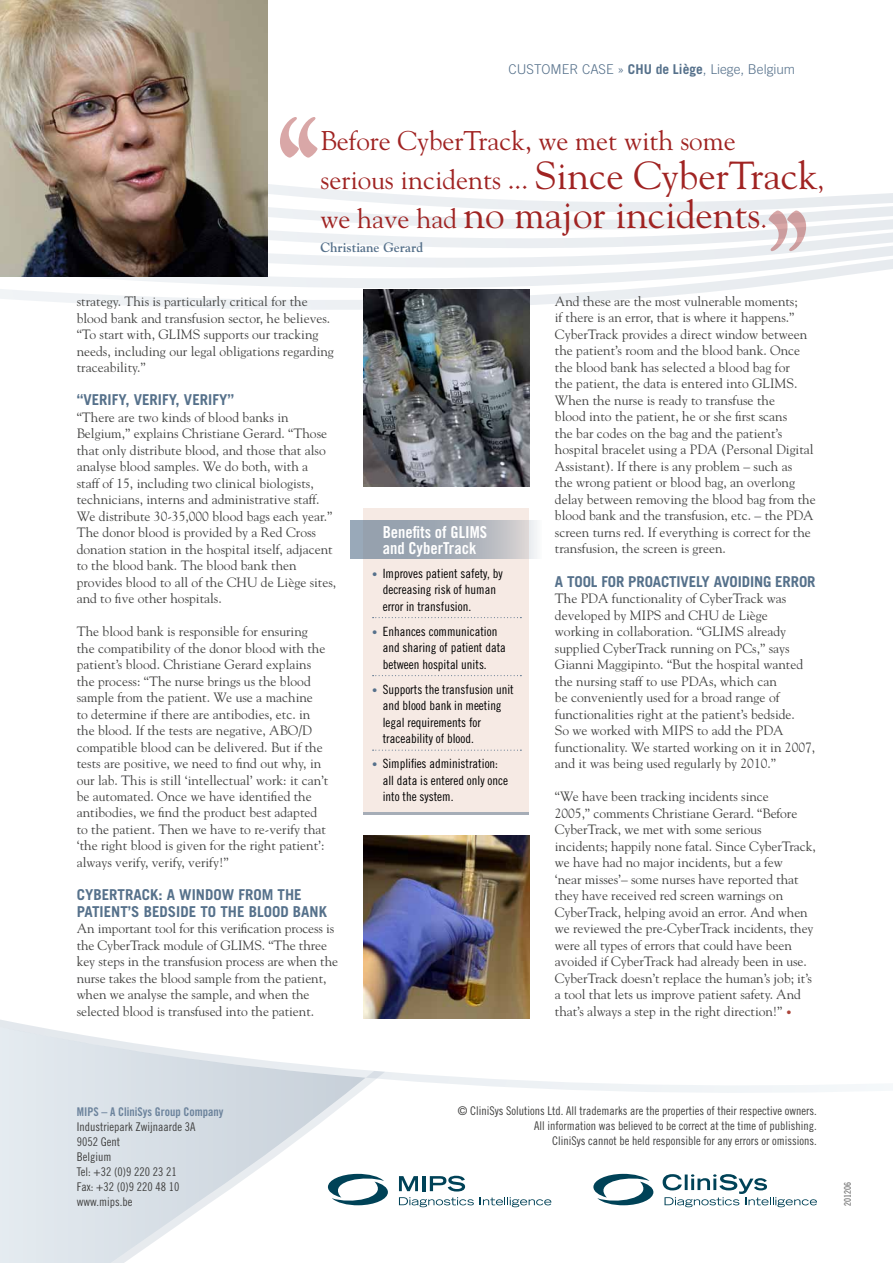
<style>
.page{position:relative;width:893px;height:1263px;background:#fff}
.page>*{position:absolute;margin:0;border:0;box-sizing:border-box;transform-origin:0 0}
.t1{font:150px "Goudy";color:#a02322}
.t2{font:39px "Goudy";color:#a02322}
.t3{font:27px/39px "Goudy";color:#a02322}
.t4{font:16.5px/16.5px "Trade Gothic Bold Cond Twenty";color:#fff}
.t5{font:700 15px/16.5px "Trade Gothic";color:#56718b}
.t6{font:13.5px/16.5px "Goudy";color:#414140}
.t7{font:300 13.5px "Trade Gothic";color:#56718b}
.t8{font:700 13.5px "Goudy";color:#56718b}
.t9{font:12.75px/16.5px "Trade Gothic Cond Eighteen";color:#000}
.t10{font:12px/15px "Trade Gothic Cond Eighteen";color:#414140;text-align:right}
.t11{font:12px "Trade Gothic Bold Cond Twenty";color:#6c839c}
.t12{font:9px "Trade Gothic Cond Eighteen";color:#8b8b8b}
.s1{font-weight:700}
.s2{font-size:39px}
.s3{font-size:27px}
.s4{font-size:10.5px;color:#56718b}
.s5{font-size:10.5px;color:#ac453a}
</style>
<div class="page">
<svg style="left:0;top:0;width:893px;height:336px"></svg>
<div style="left:364px;top:508px;width:165px;height:306px;background:#f6eae4"></div>
<svg style="left:373px;top:617px;width:148px;height:1px"></svg>
<svg style="left:373px;top:675px;width:148px;height:1px"></svg>
<svg style="left:373px;top:750px;width:148px;height:1px"></svg>
<svg style="left:351px;top:520px;width:186px;height:39px;background:#abb2bb"></svg>
<img style="left:364px;top:835px;width:165px;height:105px">
<img style="left:364px;top:289px;width:165px;height:198px">
<hr style="left:364px;top:812px;width:165px;height:2px;background:#56718b">
<img style="left:0;top:0;width:267px;height:276px">
<svg style="left:0;top:940px;width:884px;height:153px"></svg>
<svg style="left:0;top:1023px;width:366px;height:240px"></svg>
<svg style="left:80px;top:1071px;width:305px;height:192px"></svg>
<svg style="left:593px;top:1174px;width:224px;height:33px"></svg>
<svg style="left:399px;top:1176px;width:19px;height:15px"></svg>
<hr style="left:422px;top:1176px;width:3px;height:15px;background:#004257">
<svg style="left:430px;top:1176px;width:35px;height:15px"></svg>
<svg style="left:328px;top:1174px;width:60px;height:31px"></svg>
<svg style="left:399px;top:1197px;width:75px;height:10px"></svg>
<svg style="left:480px;top:1197px;width:71px;height:10px"></svg>
<p class="t7" style="left:509px;top:62px;width:17px">CUST</p>
<p class="t7" style="left:542px;top:62px;width:255px">OM ER CASE » <span class="s1">CHU DE LIÈGE</span>, LIEGE, BELGIUM</p>
<h1 class="t1" style="left:273px;top:78px;width:53px">‘‘</h1>
<h3 class="t3" style="left:320px;top:121px;width:505px">Before CyberTrack, we met with some<br>serious incidents ... <span class="s2">Since CyberTrack</span>,</h3>
<h2 class="t2" style="left:320px;top:191px;width:448px"><span class="s3">we have had</span> no major incidents<span class="s3">.</span></h2>
<p class="t8" style="left:320px;top:240px;width:104px">Christiane Gerard</p>
<h1 class="t1" style="left:761px;top:171px;width:53px">’’</h1>
<p class="t6" style="left:77px;top:293px;width:259px">strategy. This is particularly critical for the blood bank and transfusion sector, he believes. “To start with, GLIMS supports our tracking needs, including our legal obligations regarding traceability.”</p>
<p class="t5" style="left:77px;top:391px;width:159px">“VERIFY, VERIFY, VERIFY”</p>
<p class="t6" style="left:77px;top:408px;width:261px">“There are two kinds of blood banks in Belgium,” explains Christiane Gerard. “Those that only distribute blood, and those that also analyse blood samples. We do both, with a<br>staff of 15, including two clinical biologists, technicians, interns and administrative staff.<br>We distribute 30-35,000 blood bags each year.” The donor blood is provided by a Red Cross donation station in the hospital itself, adjacent to the blood bank. The blood bank then provides blood to all of the CHU de Liège sites, and to five other hospitals.</p>
<p class="t6" style="left:77px;top:623px;width:253px">The blood bank is responsible for ensuring the compatibility of the donor blood with the patient’s blood. Christiane Gerard explains the process: “The nurse brings us the blood sample from the patient. We use a machine<br>to determine if there are antibodies, etc. in the blood. If the tests are negative, ABO/D compatible blood can be delivered. But if the tests are positive, we need to find out why, in our lab. This is still ‘intellectual’ work: it can’t be automated. Once we have identified the antibodies, we find the product best adapted to the patient. Then we have to re-verify that ‘the right blood is given for the right patient’: always verify, verify, verify!”</p>
<p class="t5" style="left:77px;top:886px;width:252px">CYBERTRACK: A WINDOW FROM THE<br>PATIENT’S BEDSIDE TO THE BLOOD BANK</p>
<p class="t6" style="left:77px;top:920px;width:263px">An important tool for this verification process is the CyberTrack module of GLIMS. “The three key steps in the transfusion process are when the nurse takes the blood sample from the patient, when we analyse the sample, and when the selected blood is transfused into the patient.</p>
<p class="t4" style="left:383px;top:523px;width:106px">Benefits of GLIMS and CyberTrack</p>
<p class="t9" style="left:383px;top:565px;width:121px;text-indent:-11px"><span class="s4">•</span> Improves patient safety, by decreasing risk of human error in transfusion.</p>
<p class="t9" style="left:383px;top:623px;width:125px;text-indent:-11px"><span class="s4">•</span> Enhances communication and sharing of patient data between hospital units.</p>
<p class="t9" style="left:383px;top:681px;width:132px;text-indent:-11px"><span class="s4">•</span> Supports the transfusion unit and blood bank in meeting legal requirements for traceability of blood.</p>
<p class="t9" style="left:383px;top:755px;width:127px;text-indent:-11px"><span class="s4">•</span> Simplifies administration: all data is entered only once into the system.</p>
<p class="t6" style="left:555px;top:293px;width:262px">And these are the most vulnerable moments;<br>if there is an error, that is where it happens.” CyberTrack provides a direct window between the patient’s room and the blood bank. Once the blood bank has selected a blood bag for<br>the patient, the data is entered into GLIMS.<br>When the nurse is ready to transfuse the<br>blood into the patient, he or she first scans<br>the bar codes on the bag and the patient’s hospital bracelet using a PDA (Personal Digital Assistant). If there is any problem – such as<br>the wrong patient or blood bag, an overlong delay between removing the blood bag from the blood bank and the transfusion, etc. – the PDA screen turns red. If everything is correct for the transfusion, the screen is green.</p>
<p class="t5" style="left:555px;top:573px;width:262px">A TOOL FOR PROACTIVELY AVOIDING ERROR</p>
<p class="t6" style="left:555px;top:590px;width:262px">The PDA functionality of CyberTrack was developed by MIPS and CHU de Liège working in collaboration. “GLIMS already supplied CyberTrack running on PCs,” says Gianni Maggipinto. “But the hospital wanted the nursing staff to use PDAs, which can<br>be conveniently used for a broad range of functionalities right at the patient’s bedside.<br>So we worked with MIPS to add the PDA functionality. We started working on it in 2007, and it was being used regularly by 2010.”</p>
<p class="t6" style="left:555px;top:788px;width:262px">“We have been tracking incidents since<br>2005,” comments Christiane Gerard. “Before CyberTrack, we met with some serious incidents; happily none fatal. Since CyberTrack, we have had no major incidents, but a few<br>‘near misses’– some nurses have reported that they have received red screen warnings on CyberTrack, helping avoid an error. And when we reviewed the pre-CyberTrack incidents, they were all types of errors that could have been avoided if CyberTrack had already been in use.<br>CyberTrack doesn’t replace the human’s job; it’s a tool that lets us improve patient safety. And that’s always a step in the right direction!” <span class="s5">•</span></p>
<p class="t11" style="left:77px;top:1104px;width:148px">MIPS – A CliniSys Group Company</p>
<p class="t10" style="left:77px;top:1119px;width:120px;text-align:left">Industriepark Zwijnaarde 3A<br>9052 Gent<br>Belgium<br>Tel: +32 (0)9 220 23 21<br>Fax: +32 (0)9 220 48 10 www.mips.be</p>
<p class="t10" style="left:458px;top:1103px;width:360px">© CliniSys Solutions Ltd. All trademarks are the properties of their respective owners.<br>All information was believed to be correct at the time of publishing.<br>CliniSys cannot be held responsible for any errors or omissions.</p>
<p class="t12" style="left:842px;top:1205px;width:25px;rotate:-90deg">201206</p>
</div>
